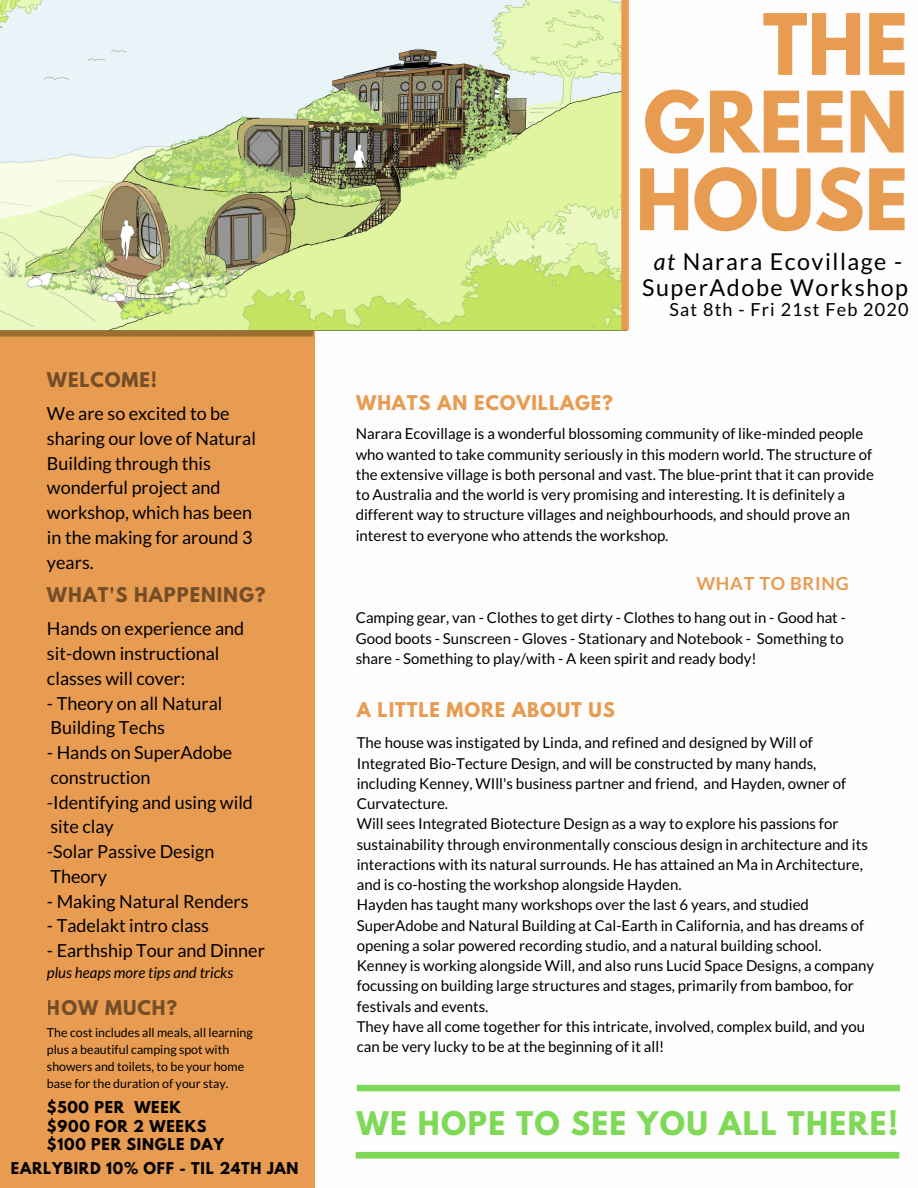
<style>
.page{position:relative;width:918px;height:1188px;background:#fff}
.page>*{position:absolute;margin:0;border:0;box-sizing:border-box;transform-origin:0 0}
.t1{font:700 75px/77.7px "League Spartan";color:#e89c51;text-align:justify}
.t2{font:700 28.8px "League Spartan";letter-spacing:.05em;color:#7ed957}
.t3{font:23.25px/25.7px "Lato";letter-spacing:.065em;color:#000;text-align:center}
.t4{font:18px/24.8px "Lato";color:#000}
.t5{font:700 18px "League Spartan";letter-spacing:.05em;color:#e89c51}
.t6{font:700 18px "League Spartan";letter-spacing:.05em;color:#000}
.t7{font:18px "Lato";letter-spacing:.065em;color:#000}
.t8{font:700 18px "Lato";letter-spacing:.04em;color:#e89c51}
.t9{font:15px/20.2px "Lato";color:#000}
.t10{font:italic 15px "Lato";color:#000}
.t11{font:700 14.4px/18.9px "League Spartan";letter-spacing:.05em;color:#000}
.t12{font:12.3px/16.8px "Lato";color:#000}
.s1{font-style:italic}
</style>
<div class="page">
<div style="left:0;top:0;width:315px;height:1188px;background:#e89c51"></div>
<img style="left:0;top:0;width:626px;height:331px">
<svg style="left:621px;top:0;width:8px;height:330px;background:#e7a056"></svg>
<svg style="left:0;top:330px;width:313px;height:7px;background:#9f7336"></svg>
<svg style="left:356px;top:1152px;width:543px;height:7px;background:#85db60"></svg>
<div style="left:357px;top:1085px;width:543px;height:6px;background:#7ed957"></div>
<p class="t6" style="left:47px;top:371px;width:112px">WELCOME!</p>
<p class="t4" style="left:47px;top:401px;width:210px">We are so excited to be sharing our love of Natural<br>Building through this wonderful project and workshop, which has been in the making for around 3 years.</p>
<p class="t6" style="left:47px;top:586px;width:220px">WHAT'S HAPPENING?</p>
<p class="t4" style="left:47px;top:616px;width:199px">Hands on experience and sit-down instructional classes will cover:</p>
<p class="t4" style="left:47px;top:690px;width:177px">- Theory on all Natural<br>Building Techs</p>
<p class="t4" style="left:47px;top:740px;width:208px">- Hands on SuperAdobe construction<br>-Identifying and using wild site clay<br>-Solar Passive Design<br>Theory</p>
<p class="t4" style="left:47px;top:888px;width:203px">- Making Natural Renders</p>
<p class="t4" style="left:47px;top:913px;width:164px">- Tadelakt intro class</p>
<p class="t4" style="left:47px;top:938px;width:220px">- Earthship Tour and Dinner</p>
<p class="t10" style="left:47px;top:964px;width:188px">plus heaps more tips and tricks</p>
<p class="t6" style="left:47px;top:999px;width:132px">HOW MUCH?</p>
<p class="t12" style="left:47px;top:1024px;width:207px">The cost includes all meals, all learning plus a beautiful camping spot with showers and toilets, to be your home base for the duration of your stay.</p>
<h1 class="t1" style="left:636px;top:15px;width:274px;text-indent:127px">THE GREEN HOUSE</h1>
<h3 class="t3" style="left:642px;top:248px;width:267px"><span class="s1">at</span> Narara Ecovillage -<br>SuperAdobe Workshop</h3>
<p class="t7" style="left:670px;top:298px;width:240px">Sat 8th - Fri 21st Feb 2020</p>
<p class="t5" style="left:356px;top:394px;width:258px">WHATS AN ECOVILLAGE?</p>
<p class="t9" style="left:356px;top:424px;width:520px">Narara Ecovillage is a wonderful blossoming community of like-minded people who wanted to take community seriously in this modern world. The structure of the extensive village is both personal and vast. The blue-print that it can provide to Australia and the world is very promising and interesting. It is definitely a different way to structure villages and neighbourhoods, and should prove an interest to everyone who attends the workshop.</p>
<p class="t8" style="left:696px;top:573px;width:154px">WHAT TO BRING</p>
<p class="t9" style="left:356px;top:608px;width:492px">Camping gear, van - Clothes to get dirty - Clothes to hang out in - Good hat -<br>Good boots - Sunscreen - Gloves - Stationary and Notebook - Something to share - Something to play/with - A keen spirit and ready body!</p>
<p class="t5" style="left:357px;top:701px;width:260px">A LITTLE MORE ABOUT US</p>
<p class="t9" style="left:357px;top:732px;width:519px">The house was instigated by Linda, and refined and designed by Will of Integrated Bio-Tecture Design, and will be constructed by many hands, including Kenney, WIll's business partner and friend, and Hayden, owner of Curvatecture.<br>Will sees Integrated Biotecture Design as a way to explore his passions for sustainability through environmentally conscious design in architecture and its interactions with its natural surrounds. He has attained an Ma in Architecture, and is co-hosting the workshop alongside Hayden.<br>Hayden has taught many workshops over the last 6 years, and studied SuperAdobe and Natural Building at Cal-Earth in California, and has dreams of opening a solar powered recording studio, and a natural building school.<br>Kenney is working alongside Will, and also runs Lucid Space Designs, a company focussing on building large structures and stages, primarily from bamboo, for festivals and events.<br>They have all come together for this intricate, involved, complex build, and you can be very lucky to be at the beginning of it all!</p>
<p class="t11" style="left:47px;top:1099px;width:179px">$500 PER WEEK $900 FOR 2 WEEKS $100 PER SINGLE DAY</p>
<h2 class="t2" style="left:356px;top:1109px;width:543px">WE HOPE TO SEE YOU ALL THERE!</h2>
<p class="t11" style="left:11px;top:1161px;width:289px">EARLYBIRD 10% OFF - TIL 24TH JAN</p>
</div>
